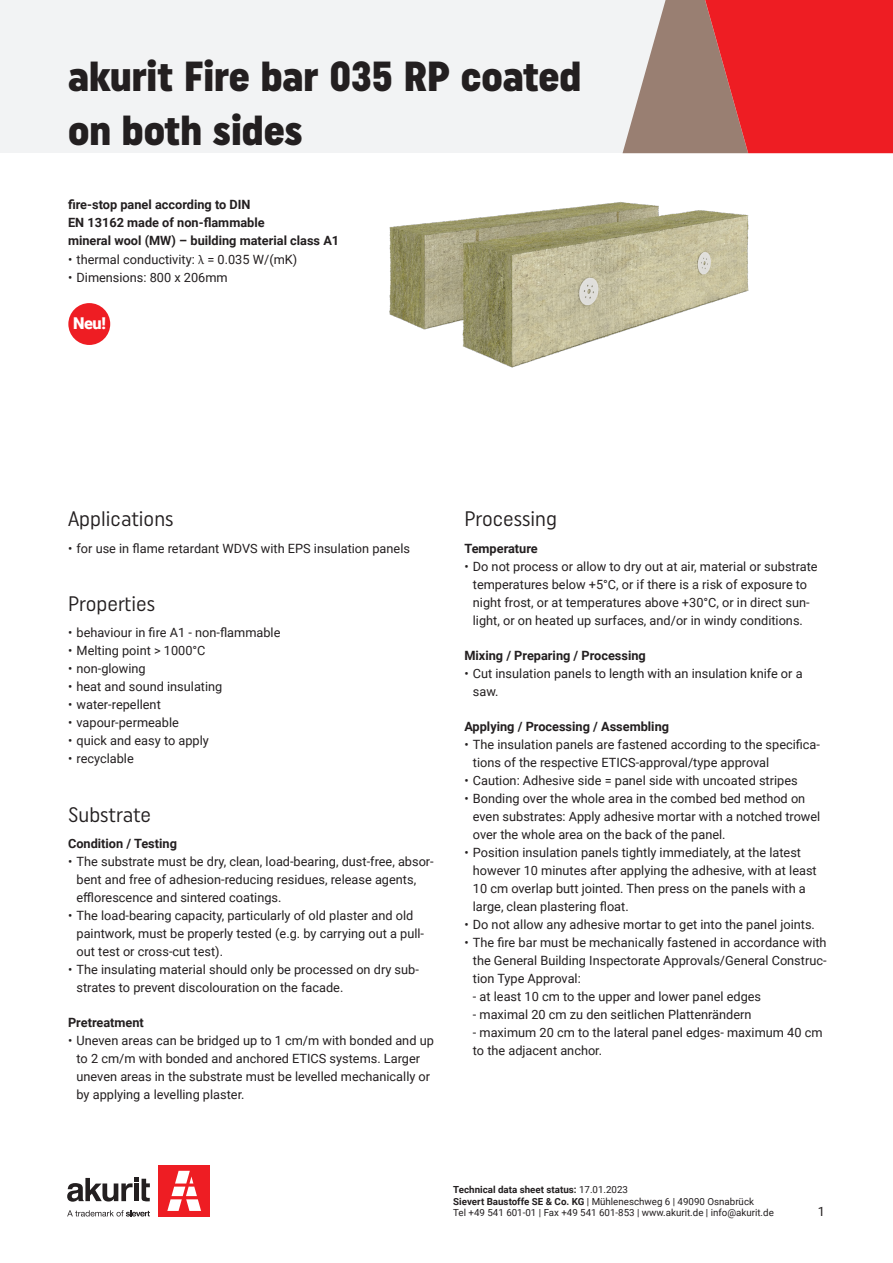
<style>
.page{position:relative;width:893px;height:1263px;background:#fff}
.page>*{position:absolute;margin:0;border:0;box-sizing:border-box;transform-origin:0 0}
.CB_AF_Headline_Marke{font:900 42px/54px "Uniform Condensed";color:#231f20}
.CB_AF_Produktbeschre{font:21px "Uniform Condensed";color:#231f20}
.t1{font:900 16.35px "Roboto";color:#fff}
.t2{font:12.75px/18px "Roboto";color:#231f20}
.CB_AF_TABELLE_BOLD_L{font:700 12.75px "Roboto";color:#231f20}
.CB_AF_Tabelle_bold{font:700 12.75px/18px "Roboto";color:#231f20}
.CB_AF_Adresse_regula{font:9.75px "Roboto";color:#231f20}
.CB_AF_Adresse_bold{font:700 9.75px "Roboto";color:#231f20}
.s1{font-family:"Minion Pro"}
.s2{font-weight:400}
.s3{font-weight:700}
</style>
<div class="page">
<div style="left:0;top:0;width:893px;height:153px;background:#f2f3f4"></div>
<svg style="left:623px;top:0;width:270px;height:153px;background:#d44f4f"></svg>
<div style="left:158px;top:1165px;width:52px;height:51px;background:#ee1d23"></div>
<svg style="left:167px;top:1171px;width:34px;height:40px"></svg>
<svg style="left:67px;top:1177px;width:83px;height:25px"></svg>
<svg style="left:67px;top:1210px;width:83px;height:6px"></svg>
<img style="left:389px;top:202px;width:360px;height:166px">
<div style="left:68px;top:303px;width:42px;height:42px;background:#ee1d23;border-radius:50%"></div>
<p class="CB_AF_Headline_Marke" style="left:68px;top:49px;width:515px">akurit Fire bar 035 RP coated on both sides</p>
<p class="CB_AF_Tabelle_bold" style="left:68px;top:195px;width:273px">fire-stop panel according to DIN<br>EN 13162 made of non-flammable<br>mineral wool (MW) – building material class A1</p>
<p class="t2" style="left:68px;top:249px;width:231px">• thermal conductivity: <span class="s1">λ</span> = 0.035 W/(mK)</p>
<p class="t2" style="left:68px;top:267px;width:161px">• Dimensions: 800 x 206mm</p>
<p class="t1" style="left:73px;top:311px;width:34px">Neu!</p>
<p class="CB_AF_Produktbeschre" style="left:68px;top:506px;width:107px">Applications</p>
<p class="t2" style="left:68px;top:539px;width:343px">• for use in flame retardant WDVS with EPS insulation panels</p>
<p class="CB_AF_Produktbeschre" style="left:68px;top:591px;width:88px">Properties</p>
<p class="t2" style="left:68px;top:623px;width:214px">• behaviour in fire A1 - non-flammable</p>
<p class="t2" style="left:68px;top:641px;width:139px">• Melting point &gt; 1000°C</p>
<p class="t2" style="left:68px;top:659px;width:79px">• non-glowing</p>
<p class="t2" style="left:68px;top:677px;width:156px">• heat and sound insulating</p>
<p class="t2" style="left:68px;top:695px;width:94px">• water-repellent</p>
<p class="t2" style="left:68px;top:713px;width:112px">• vapour-permeable</p>
<p class="t2" style="left:68px;top:731px;width:142px">• quick and easy to apply</p>
<p class="t2" style="left:68px;top:749px;width:67px">• recyclable</p>
<p class="CB_AF_Produktbeschre" style="left:68px;top:802px;width:84px">Substrate</p>
<p class="CB_AF_TABELLE_BOLD_L" style="left:68px;top:835px;width:110px">Condition / Testing</p>
<p class="t2" style="left:77px;top:852px;width:359px;text-indent:-9px">• The substrate must be dry, clean, load-bearing, dust-free, absor&shy;bent and free of adhesion-reducing residues, release agents, efflorescence and sintered coatings.</p>
<p class="t2" style="left:77px;top:906px;width:349px;text-indent:-9px">• The load-bearing capacity, particularly of old plaster and old paintwork, must be properly tested (e.g. by carrying out a pull&shy;out test or cross-cut test).</p>
<p class="t2" style="left:77px;top:960px;width:344px;text-indent:-9px">• The insulating material should only be processed on dry sub&shy;strates to prevent discolouration on the facade.</p>
<p class="CB_AF_TABELLE_BOLD_L" style="left:68px;top:1014px;width:77px">Pretreatment</p>
<p class="t2" style="left:77px;top:1031px;width:359px;text-indent:-9px">• Uneven areas can be bridged up to 1 cm/m with bonded and up to 2 cm/m with bonded and anchored ETICS systems. Larger uneven areas in the substrate must be levelled mechanically or by applying a levelling plaster.</p>
<p class="CB_AF_Produktbeschre" style="left:464px;top:506px;width:94px">Processing</p>
<p class="CB_AF_TABELLE_BOLD_L" style="left:464px;top:539px;width:75px">Temperature</p>
<p class="t2" style="left:464px;top:557px;width:355px;text-align:center">• Do not process or allow to dry out at air, material or substrate temperatures below +5°C, or if there is a risk of exposure to night frost, or at temperatures above +30°C, or in direct sun&shy;light, or on heated up surfaces, and/or in windy conditions.</p>
<p class="CB_AF_TABELLE_BOLD_L" style="left:464px;top:646px;width:183px">Mixing / Preparing / Processing</p>
<p class="t2" style="left:473px;top:664px;width:331px;text-indent:-9px">• Cut insulation panels to length with an insulation knife or a saw.</p>
<p class="CB_AF_TABELLE_BOLD_L" style="left:464px;top:717px;width:206px">Applying / Processing / Assembling</p>
<p class="t2" style="left:473px;top:735px;width:349px;text-indent:-9px">• The insulation panels are fastened according to the specifica&shy;tions of the respective ETICS-approval/type approval</p>
<p class="t2" style="left:464px;top:771px;width:335px">• Caution: Adhesive side = panel side with uncoated stripes</p>
<p class="t2" style="left:473px;top:789px;width:349px;text-indent:-9px">• Bonding over the whole area in the combed bed method on even substrates: Apply adhesive mortar with a notched trowel over the whole area on the back of the panel.</p>
<p class="t2" style="left:473px;top:843px;width:345px;text-indent:-9px">• Position insulation panels tightly immediately, at the latest however 10 minutes after applying the adhesive, with at least 10 cm overlap butt jointed. Then press on the panels with a large, clean plastering float.</p>
<p class="t2" style="left:464px;top:915px;width:352px">• Do not allow any adhesive mortar to get into the panel joints.</p>
<p class="t2" style="left:473px;top:933px;width:355px;text-align:justify;text-indent:-9px">• The fire bar must be mechanically fastened in accordance with the General Building Inspectorate Approvals/General Construc&shy;tion Type Approval:</p>
<p class="t2" style="left:473px;top:987px;width:290px">- at least 10 cm to the upper and lower panel edges</p>
<p class="t2" style="left:473px;top:1005px;width:280px">- maximal 20 cm zu den seitlichen Plattenrändern</p>
<p class="t2" style="left:473px;top:1023px;width:351px">- maximum 20 cm to the lateral panel edges- maximum 40 cm to the adjacent anchor.</p>
<p class="CB_AF_Adresse_bold" style="left:453px;top:1183px;width:176px">Technical data sheet status: <span class="s2">17.01.2023</span></p>
<p class="CB_AF_Adresse_regula" style="left:453px;top:1194px;width:302px"><span class="s3">Sievert Baustoffe SE &amp; Co. KG</span> | Mühleneschweg 6 | 49090 Osnabrück</p>
<p class="CB_AF_Adresse_regula" style="left:453px;top:1206px;width:322px">Tel +49 541 601-01 | Fax +49 541 601-853 | www.akurit.de | info@akurit.de</p>
<p class="t2" style="left:818px;top:1202px;width:9px">1</p>
</div>
